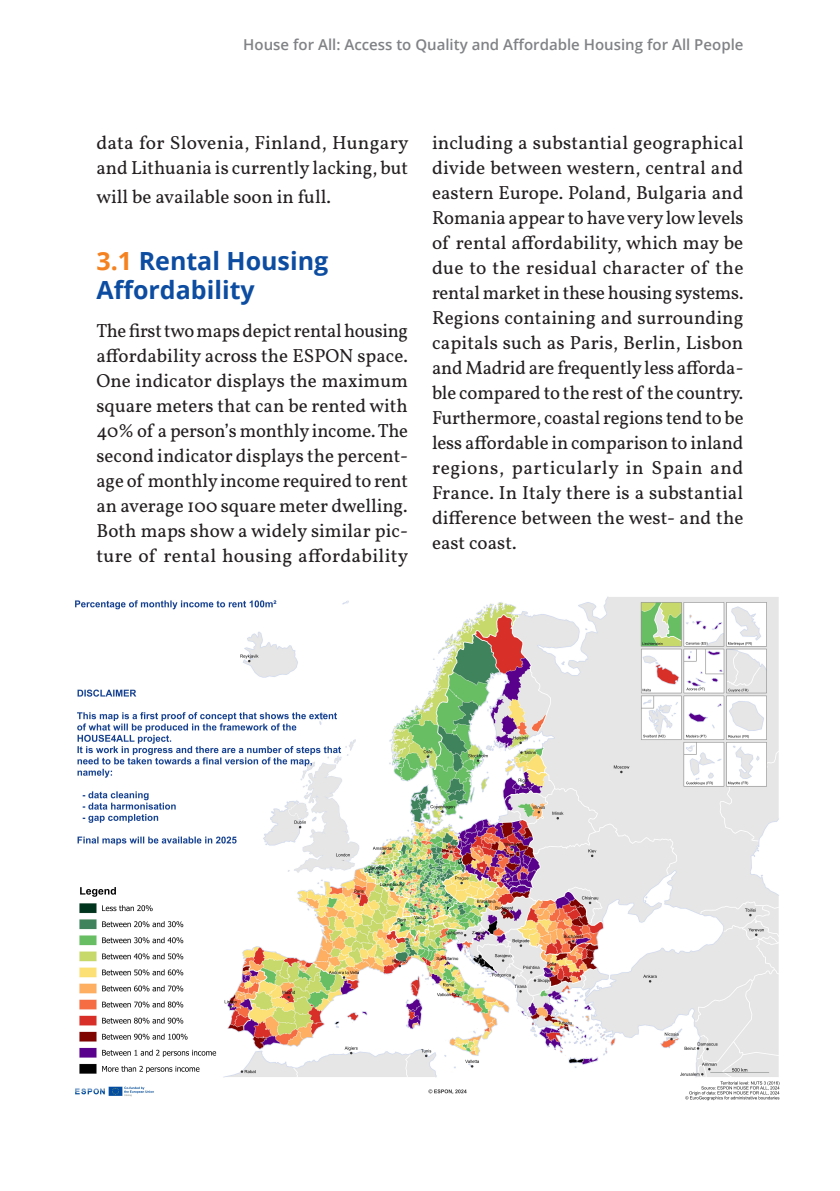
<style>
.page{position:relative;width:840px;height:1191px;background:#fff}
.page>*{position:absolute;margin:0;border:0;box-sizing:border-box;transform-origin:0 0}
._02_Heading_2{font:700 25px/29px "Open Sans";color:#0d4da1}
._04_Body{font:19px/25px "Vollkorn";color:#231f20;text-align:justify}
.t1{font:600 15px "Open Sans";color:#808285}
.s1{color:#f58220}
</style>
<div class="page">
<img style="left:75px;top:596px;width:705px;height:505px">
<p class="t1" style="left:243px;top:34px;width:501px">House for All: Access to Quality and Affordable Housing for All People</p>
<p class="_04_Body" style="left:96px;top:128px;width:313px">data for Slovenia, Finland, Hungary and Lithuania is currently lacking, but</p>
<p class="_04_Body" style="left:96px;top:182px;width:236px">will be available soon in full.</p>
<p class="_02_Heading_2" style="left:96px;top:246px;width:233px"><span class="s1">3.1</span> Rental Housing<br>Affordability</p>
<p class="_04_Body" style="left:96px;top:317px;width:313px">The first two maps depict rental housing affordability across the ESPON space.<br>One indicator displays the maximum square meters that can be rented with 40% of a person’s monthly income. The second indicator displays the percent&shy;age of monthly income required to rent an average 100 square meter dwelling.<br>Both maps show a widely similar pic&shy;ture of rental housing affordability</p>
<p class="_04_Body" style="left:432px;top:128px;width:313px">including a substantial geographical divide between western, central and eastern Europe. Poland, Bulgaria and Romania appear to have very low levels of rental affordability, which may be due to the residual character of the rental market in these housing systems.<br>Regions containing and surrounding capitals such as Paris, Berlin, Lisbon and Madrid are frequently less afforda&shy;ble compared to the rest of the country.<br>Furthermore, coastal regions tend to be less affordable in comparison to inland regions, particularly in Spain and France. In Italy there is a substantial difference between the west- and the east coast.</p>
</div>
